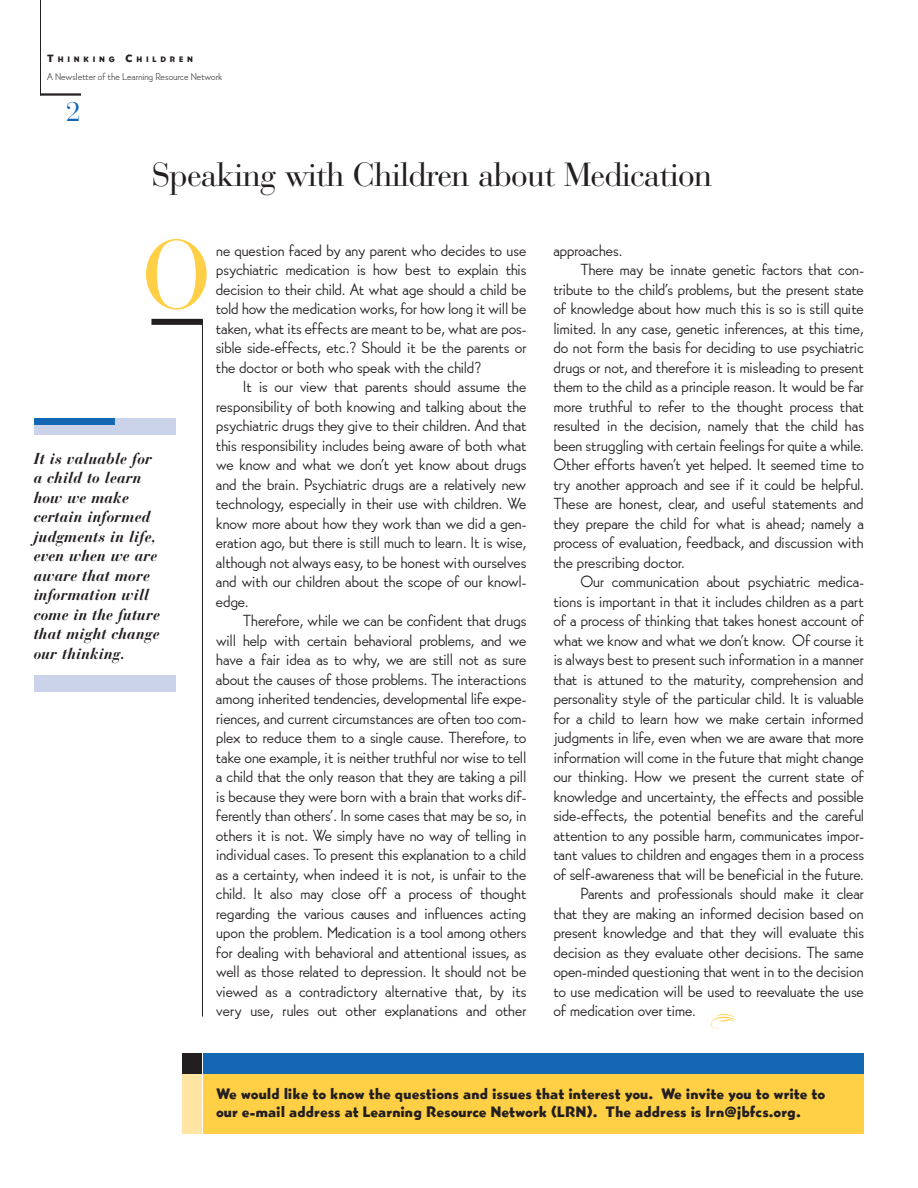
<style>
.page{position:relative;width:918px;height:1188px;background:#fff}
.page>*{position:absolute;margin:0;border:0;box-sizing:border-box;transform-origin:0 0}
.t1{font:96px "Bauer Bodoni";color:#ffcf45}
.t2{font:33.15px "Bauer Bodoni";letter-spacing:-.03em;color:#231f20}
.t3{font:27px "Bauer Bodoni";color:#1468b3}
.t4{font:15.75px/19.5px "Bernhard Gothic SG";letter-spacing:-.02em;color:#231f20;text-align:justify}
.t5{font:italic 700 15.75px/19.5px "Bauer Bodoni";color:#231f20}
.t6{font:15px/18px "Bernhard Gothic SG X Heavy";color:#231f20}
.t7{font:300 9.75px "Bernhard Gothic SG";letter-spacing:-.005em;color:#231f20}
.t8{font:7.8px "Bernhard Gothic SG X Heavy";letter-spacing:.48em;color:#231f20}
.s1{font-size:10.5px}
</style>
<div class="page">
<hr style="left:202px;top:319px;width:1px;height:698px;background:#231f20">
<div style="left:151px;top:319px;width:51px;height:6px;background:#231f20"></div>
<hr style="left:40px;top:0;width:1px;height:96px;background:#231f20">
<hr style="left:40px;top:93px;width:41px;height:3px;background:#231f20">
<div style="left:34px;top:418px;width:142px;height:17px;background:#cbd3eb"></div>
<div style="left:34px;top:675px;width:142px;height:17px;background:#cbd3eb"></div>
<div style="left:34px;top:418px;width:81px;height:7px;background:#1468b3"></div>
<div style="left:182px;top:1053px;width:682px;height:81px;background:#ffcf45"></div>
<div style="left:182px;top:1053px;width:20px;height:81px;background:#ffe5a3"></div>
<div style="left:182px;top:1053px;width:682px;height:20px;background:#1468b3"></div>
<div style="left:182px;top:1053px;width:20px;height:20px;background:#231f20"></div>
<hr style="left:202px;top:1046px;width:1px;height:135px;background:#fff">
<p class="t8" style="left:47px;top:56px;width:147px"><span class="s1">T</span>HINKING <span class="s1">C</span>HILDREN</p>
<p class="t7" style="left:47px;top:73px;width:177px">A Newsletter of the Learning Resource Network</p>
<h3 class="t3" style="left:66px;top:101px;width:17px">2</h3>
<h2 class="t2" style="left:152px;top:162px;width:562px">Speaking with Children about Medication</h2>
<h1 class="t1" style="left:142px;top:237px;width:71px">O</h1>
<p class="t5" style="left:34px;top:450px;width:128px">It is valuable for a child to learn how we make certain informed judgments in life, even when we are aware that more information will come in the future that might change our thinking.</p>
<p class="t4" style="left:216px;top:241px;width:312px">ne question faced by any parent who decides to use psychiatric medication is how best to explain this decision to their child. At what age should a child be told how the medication works, for how long it will be taken, what its effects are meant to be, what are pos&shy;sible side-effects, etc.? Should it be the parents or the doctor or both who speak with the child?</p>
<p class="t4" style="left:216px;top:378px;width:312px;text-indent:27px">It is our view that parents should assume the responsibility of both knowing and talking about the psychiatric drugs they give to their children. And that this responsibility includes being aware of both what we know and what we don’t yet know about drugs and the brain. Psychiatric drugs are a relatively new technology, especially in their use with children. We know more about how they work than we did a gen&shy;eration ago, but there is still much to learn. It is wise, although not always easy, to be honest with ourselves and with our children about the scope of our knowl&shy;edge.</p>
<p class="t4" style="left:216px;top:612px;width:312px;text-indent:27px">Therefore, while we can be confident that drugs will help with certain behavioral problems, and we have a fair idea as to why, we are still not as sure about the causes of those problems. The interactions among inherited tendencies, developmental life expe&shy;riences, and current circumstances are often too com&shy;plex to reduce them to a single cause. Therefore, to take one example, it is neither truthful nor wise to tell a child that the only reason that they are taking a pill is because they were born with a brain that works dif&shy;ferently than others’. In some cases that may be so, in others it is not. We simply have no way of telling in individual cases. To present this explanation to a child as a certainty, when indeed it is not, is unfair to the child. It also may close off a process of thought regarding the various causes and influences acting upon the problem. Medication is a tool among others for dealing with behavioral and attentional issues, as well as those related to depression. It should not be viewed as a contradictory alternative that, by its very use, rules out other explanations and other</p>
<p class="t4" style="left:553px;top:241px;width:71px">approaches.</p>
<p class="t4" style="left:580px;top:261px;width:285px">There may be innate genetic factors that con-</p>
<p class="t4" style="left:553px;top:280px;width:312px">tribute to the child’s problems, but the present state</p>
<p class="t4" style="left:553px;top:300px;width:312px">of knowledge about how much this is so is still quite</p>
<p class="t4" style="left:553px;top:319px;width:312px">limited. In any case, genetic inferences, at this time,</p>
<p class="t4" style="left:553px;top:339px;width:312px">do not form the basis for deciding to use psychiatric</p>
<p class="t4" style="left:553px;top:358px;width:312px">drugs or not, and therefore it is misleading to present</p>
<p class="t4" style="left:553px;top:378px;width:312px">them to the child as a principle reason. It would be far</p>
<p class="t4" style="left:553px;top:397px;width:312px">more truthful to refer to the thought process that</p>
<p class="t4" style="left:553px;top:417px;width:312px">resulted in the decision, namely that the child has</p>
<p class="t4" style="left:553px;top:436px;width:312px">been struggling with certain feelings for quite a while.</p>
<p class="t4" style="left:553px;top:456px;width:312px">Other efforts haven’t yet helped. It seemed time to</p>
<p class="t4" style="left:553px;top:475px;width:312px">try another approach and see if it could be helpful.</p>
<p class="t4" style="left:553px;top:495px;width:312px">These are honest, clear, and useful statements and</p>
<p class="t4" style="left:553px;top:514px;width:312px">they prepare the child for what is ahead; namely a</p>
<p class="t4" style="left:553px;top:534px;width:312px">process of evaluation, feedback, and discussion with</p>
<p class="t4" style="left:553px;top:553px;width:133px">the prescribing doctor.</p>
<p class="t4" style="left:580px;top:573px;width:285px">Our communication about psychiatric medica-</p>
<p class="t4" style="left:553px;top:592px;width:312px">tions is important in that it includes children as a part</p>
<p class="t4" style="left:553px;top:612px;width:312px">of a process of thinking that takes honest account of</p>
<p class="t4" style="left:553px;top:631px;width:312px">what we know and what we don’t know. Of course it</p>
<p class="t4" style="left:553px;top:651px;width:312px">is always best to present such information in a manner</p>
<p class="t4" style="left:553px;top:670px;width:312px">that is attuned to the maturity, comprehension and</p>
<p class="t4" style="left:553px;top:690px;width:312px">personality style of the particular child. It is valuable</p>
<p class="t4" style="left:553px;top:709px;width:312px">for a child to learn how we make certain informed</p>
<p class="t4" style="left:553px;top:729px;width:312px">judgments in life, even when we are aware that more</p>
<p class="t4" style="left:553px;top:748px;width:312px">information will come in the future that might change</p>
<p class="t4" style="left:553px;top:768px;width:312px">our thinking. How we present the current state of</p>
<p class="t4" style="left:553px;top:787px;width:312px">knowledge and uncertainty, the effects and possible</p>
<p class="t4" style="left:553px;top:807px;width:312px">side-effects, the potential benefits and the careful</p>
<p class="t4" style="left:553px;top:826px;width:312px">attention to any possible harm, communicates impor-</p>
<p class="t4" style="left:553px;top:846px;width:312px">tant values to children and engages them in a process</p>
<p class="t4" style="left:553px;top:865px;width:312px">of self-awareness that will be beneficial in the future.</p>
<p class="t4" style="left:580px;top:885px;width:285px">Parents and professionals should make it clear</p>
<p class="t4" style="left:553px;top:904px;width:312px">that they are making an informed decision based on</p>
<p class="t4" style="left:553px;top:924px;width:312px">present knowledge and that they will evaluate this</p>
<p class="t4" style="left:553px;top:943px;width:312px">decision as they evaluate other decisions. The same</p>
<p class="t4" style="left:553px;top:963px;width:312px">open-minded questioning that went in to the decision</p>
<p class="t4" style="left:553px;top:982px;width:312px">to use medication will be used to reevaluate the use</p>
<p class="t4" style="left:553px;top:1002px;width:144px">of medication over time.</p>
<p class="t6" style="left:216px;top:1085px;width:611px">We would like to know the questions and issues that interest you. We invite you to write to our e-mail address at Learning Resource Network (LRN). The address is lrn@jbfcs.org.</p>
</div>
